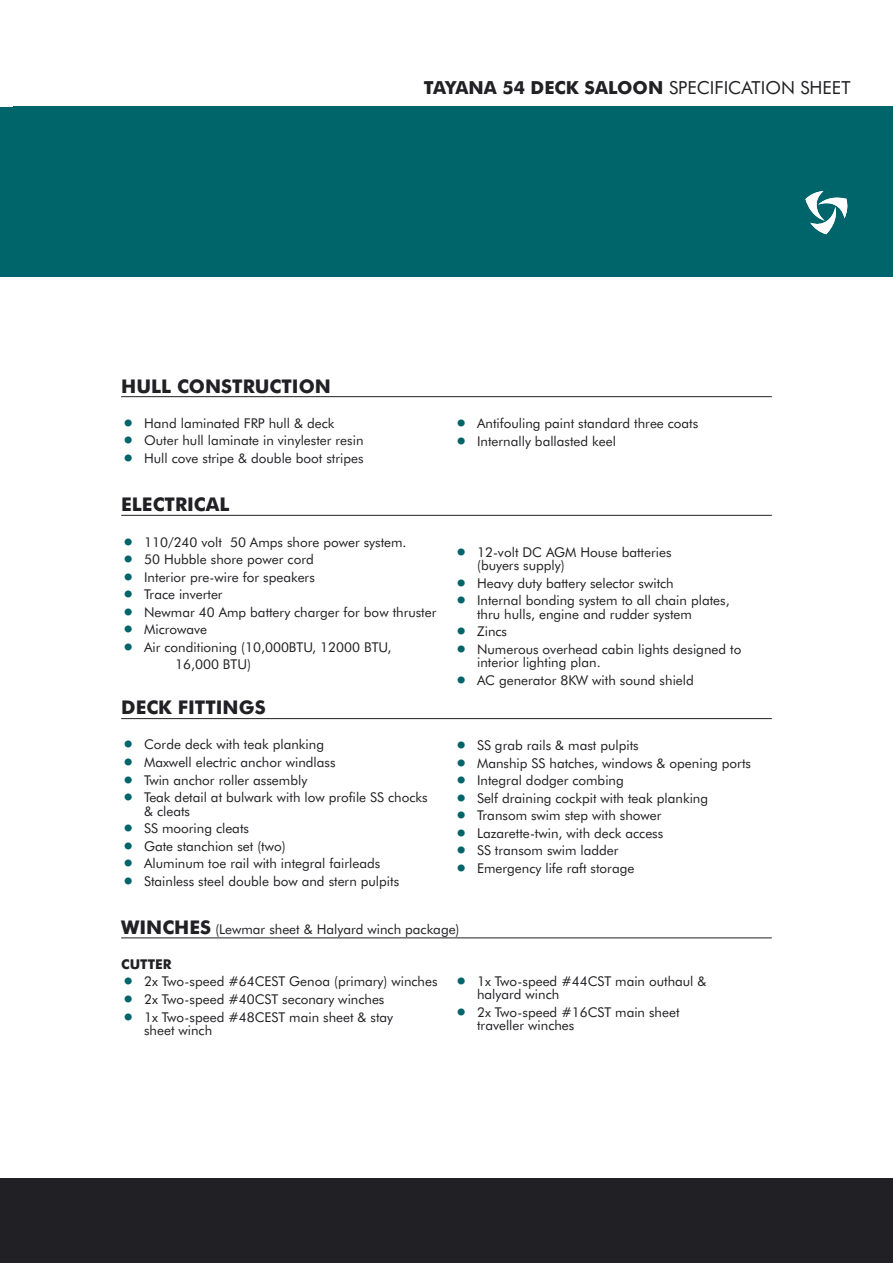
<style>
.page{position:relative;width:893px;height:1263px;background:#fff}
.page>*{position:absolute;margin:0;border:0;box-sizing:border-box;transform-origin:0 0}
.t1{font:700 18.9px "Futura BT";color:#212125}
.t2{font:700 18px "Futura BT";color:#212125}
.t3{font:13.5px/17.5px "Futura BT";color:#212125}
.t4{font:700 13.5px "Futura BT";color:#212125}
.s1{font-weight:400}
.s2{font-size:24.3px;color:#00646b}
</style>
<div class="page">
<div style="left:0;top:106px;width:893px;height:170px;background:#00646b"></div>
<div style="left:0;top:1178px;width:893px;height:85px;background:#212125"></div>
<svg style="left:805px;top:191px;width:43px;height:43px"></svg>
<hr style="left:121px;top:515px;width:651px;height:1px;background:#212125">
<hr style="left:121px;top:718px;width:651px;height:1px;background:#212125">
<hr style="left:121px;top:396px;width:651px;height:1px;background:#212125">
<hr style="left:121px;top:937px;width:651px;height:1px;background:#212125">
<p class="t2" style="left:424px;top:76px;width:428px">TAYANA 54 DECK SALOON <span class="s1">SPECIFICATION SHEET</span></p>
<p class="t1" style="left:121px;top:374px;width:211px">HULL CONSTRUCTION</p>
<p class="t3" style="left:121px;top:414px;width:215px"><span class="s2">•</span> Hand laminated FRP hull &amp; deck</p>
<p class="t3" style="left:121px;top:431px;width:244px"><span class="s2">•</span> Outer hull laminate in vinylester resin</p>
<p class="t3" style="left:121px;top:449px;width:244px"><span class="s2">•</span> Hull cove stripe &amp; double boot stripes</p>
<p class="t3" style="left:454px;top:415px;width:246px"><span class="s2">•</span> Antifouling paint standard three coats</p>
<p class="t3" style="left:454px;top:432px;width:163px"><span class="s2">•</span> Internally ballasted keel</p>
<p class="t1" style="left:121px;top:493px;width:110px">ELECTRICAL</p>
<p class="t3" style="left:121px;top:533px;width:287px"><span class="s2">•</span> 110/240 volt 50 Amps shore power system.</p>
<p class="t3" style="left:121px;top:550px;width:194px"><span class="s2">•</span> 50 Hubble shore power cord</p>
<p class="t3" style="left:121px;top:568px;width:195px"><span class="s2">•</span> Interior pre-wire for speakers</p>
<p class="t3" style="left:121px;top:585px;width:103px"><span class="s2">•</span> Trace inverter</p>
<p class="t3" style="left:121px;top:603px;width:317px"><span class="s2">•</span> Newmar 40 Amp battery charger for bow thruster</p>
<p class="t3" style="left:121px;top:621px;width:88px"><span class="s2">•</span> Microwave</p>
<p class="t3" style="left:175px;top:638px;width:218px;text-indent:-54px"><span class="s2">•</span> Air conditioning (10,000BTU, 12000 BTU,<br>16,000 BTU)</p>
<p class="t1" style="left:121px;top:696px;width:146px">DECK FITTINGS</p>
<p class="t3" style="left:121px;top:736px;width:204px"><span class="s2">•</span> Corde deck with teak planking</p>
<p class="t3" style="left:121px;top:753px;width:216px"><span class="s2">•</span> Maxwell electric anchor windlass</p>
<p class="t3" style="left:121px;top:771px;width:188px"><span class="s2">•</span> Twin anchor roller assembly</p>
<p class="t3" style="left:144px;top:790px;width:285px;line-height:13.5px;text-indent:-23px"><span class="s2">•</span> Teak detail at bulwark with low profile SS chocks &amp; cleats</p>
<p class="t3" style="left:121px;top:819px;width:129px"><span class="s2">•</span> SS mooring cleats</p>
<p class="t3" style="left:121px;top:837px;width:166px"><span class="s2">•</span> Gate stanchion set (two)</p>
<p class="t3" style="left:121px;top:854px;width:261px"><span class="s2">•</span> Aluminum toe rail with integral fairleads</p>
<p class="t3" style="left:121px;top:872px;width:280px"><span class="s2">•</span> Stainless steel double bow and stern pulpits</p>
<p class="t3" style="left:454px;top:543px;width:219px"><span class="s2">•</span> 12-volt DC AGM House batteries</p>
<p class="t3" style="left:477px;top:556px;width:89px">(buyers supply)</p>
<p class="t3" style="left:454px;top:574px;width:221px"><span class="s2">•</span> Heavy duty battery selector switch</p>
<p class="t3" style="left:454px;top:591px;width:277px"><span class="s2">•</span> Internal bonding system to all chain plates,</p>
<p class="t3" style="left:477px;top:605px;width:216px">thru hulls, engine and rudder system</p>
<p class="t3" style="left:454px;top:622px;width:54px"><span class="s2">•</span> Zincs</p>
<p class="t3" style="left:454px;top:640px;width:289px"><span class="s2">•</span> Numerous overhead cabin lights designed to</p>
<p class="t3" style="left:477px;top:654px;width:125px">interior lighting plan.</p>
<p class="t3" style="left:454px;top:671px;width:241px"><span class="s2">•</span> AC generator 8KW with sound shield</p>
<p class="t3" style="left:454px;top:736px;width:186px"><span class="s2">•</span> SS grab rails &amp; mast pulpits</p>
<p class="t3" style="left:454px;top:754px;width:298px"><span class="s2">•</span> Manship SS hatches, windows &amp; opening ports</p>
<p class="t3" style="left:454px;top:771px;width:171px"><span class="s2">•</span> Integral dodger combing</p>
<p class="t3" style="left:454px;top:789px;width:256px"><span class="s2">•</span> Self draining cockpit with teak planking</p>
<p class="t3" style="left:454px;top:807px;width:209px"><span class="s2">•</span> Transom swim step with shower</p>
<p class="t3" style="left:454px;top:824px;width:211px"><span class="s2">•</span> Lazarette-twin, with deck access</p>
<p class="t3" style="left:454px;top:842px;width:166px"><span class="s2">•</span> SS transom swim ladder</p>
<p class="t3" style="left:454px;top:859px;width:182px"><span class="s2">•</span> Emergency life raft storage</p>
<p class="t1" style="left:121px;top:915px;width:91px">WINCHES</p>
<p class="t4" style="left:121px;top:956px;width:52px">CUTTER</p>
<p class="t3" style="left:121px;top:973px;width:318px"><span class="s2">•</span> 2x Two-speed #64CEST Genoa (primary) winches</p>
<p class="t3" style="left:121px;top:990px;width:265px"><span class="s2">•</span> 2x Two-speed #40CST seconary winches</p>
<p class="t3" style="left:121px;top:1008px;width:274px"><span class="s2">•</span> 1x Two-speed #48CEST main sheet &amp; stay</p>
<p class="t3" style="left:144px;top:1021px;width:70px">sheet winch</p>
<p class="t3" style="left:215px;top:920px;width:246px">(Lewmar sheet &amp; Halyard winch package)</p>
<p class="t3" style="left:454px;top:972px;width:254px"><span class="s2">•</span> 1x Two-speed #44CST main outhaul &amp;</p>
<p class="t3" style="left:477px;top:985px;width:84px">halyard winch</p>
<p class="t3" style="left:454px;top:1003px;width:227px"><span class="s2">•</span> 2x Two-speed #16CST main sheet</p>
<p class="t3" style="left:477px;top:1017px;width:99px">traveller winches</p>
</div>
